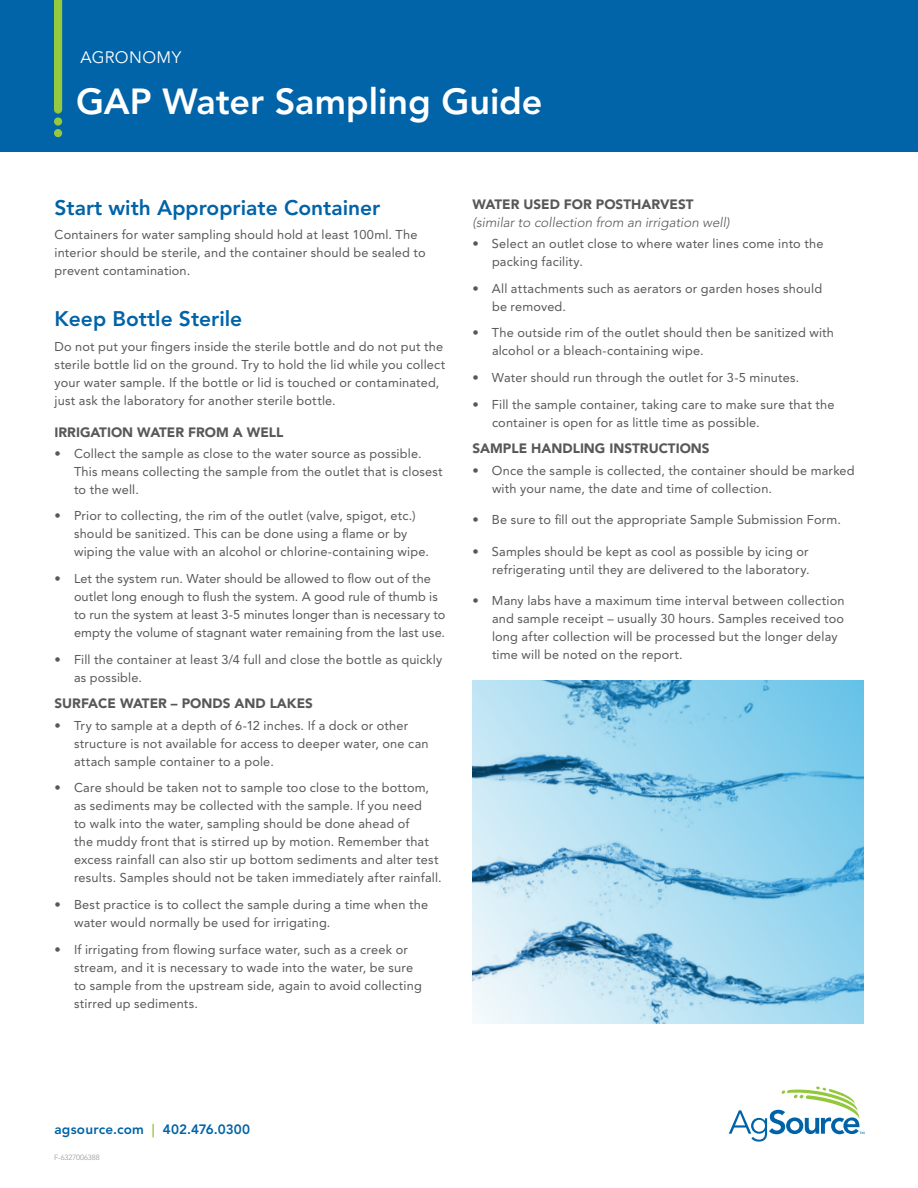
<style>
.page{position:relative;width:918px;height:1188px;background:#fff}
.page>*{position:absolute;margin:0;border:0;box-sizing:border-box;transform-origin:0 0}
.t1{font:800 36px "Avenir LT Std";color:#fff}
.t2{font:800 21px "Avenir LT Std";color:#0163a8}
.t3{font:16.5px "Avenir LT Std";letter-spacing:.025em;color:#fff}
.t4{font:900 13.5px "Avenir LT Std";color:#57585a}
.t5{font:italic 300 13.5px/18px "Avenir LT Std";color:#57585a}
.t6{font:800 13.5px "Avenir LT Std";letter-spacing:.015em;color:#0163a8}
.Bullets{font:12.75px/18px "Avenir LT Std";letter-spacing:.015em;color:#57585a}
.Body{font:12.75px/18px "Avenir LT Std";letter-spacing:.015em;color:#57585a}
.t7{font:300 7.5px "Avenir LT Std";color:#939598}
.s1{font-weight:900;font-style:normal}
.s2{color:#95c93f}
</style>
<div class="page">
<svg style="left:729px;top:1086px;width:135px;height:56px"></svg>
<div style="left:0;top:0;width:918px;height:152px;background:#0163a8"></div>
<div style="left:54px;top:117px;width:8px;height:9px;background:#95c93f;border-radius:50%"></div>
<div style="left:54px;top:129px;width:8px;height:8px;background:#95c93f;border-radius:50%"></div>
<svg style="left:54px;top:0;width:8px;height:114px"></svg>
<img style="left:472px;top:680px;width:392px;height:344px">
<p class="t3" style="left:80px;top:48px;width:102px">AGRONOMY</p>
<h1 class="t1" style="left:76px;top:80px;width:468px">GAP Water Sampling Guide</h1>
<h1 class="t2" style="left:55px;top:195px;width:327px">Start with Appropriate Container</h1>
<p class="Body" style="left:55px;top:226px;width:373px">Containers for water sampling should hold at least 100ml. The interior should be sterile, and the container should be sealed to prevent contamination.</p>
<h1 class="t2" style="left:55px;top:307px;width:189px">Keep Bottle Sterile</h1>
<p class="Body" style="left:55px;top:338px;width:392px">Do not put your fingers inside the sterile bottle and do not put the sterile bottle lid on the ground. Try to hold the lid while you collect your water sample. If the bottle or lid is touched or contaminated, just ask the laboratory for another sterile bottle.</p>
<h3 class="t4" style="left:55px;top:424px;width:230px">IRRIGATION WATER FROM A WELL</h3>
<p class="Bullets" style="left:74px;top:445px;width:370px;text-indent:-20px">• Collect the sample as close to the water source as possible.<br>This means collecting the sample from the outlet that is closest to the well.</p>
<p class="Bullets" style="left:74px;top:507px;width:356px;text-indent:-20px">• Prior to collecting, the rim of the outlet (valve, spigot, etc.) should be sanitized. This can be done using a flame or by wiping the value with an alcohol or chlorine-containing wipe.</p>
<p class="Bullets" style="left:74px;top:570px;width:373px;text-indent:-20px">• Let the system run. Water should be allowed to flow out of the outlet long enough to flush the system. A good rule of thumb is to run the system at least 3-5 minutes longer than is necessary to empty the volume of stagnant water remaining from the last use.</p>
<p class="Bullets" style="left:74px;top:650px;width:370px;text-indent:-20px">• Fill the container at least 3/4 full and close the bottle as quickly as possible.</p>
<h3 class="t4" style="left:55px;top:696px;width:260px">SURFACE WATER – PONDS AND LAKES</h3>
<p class="Bullets" style="left:74px;top:716px;width:356px;text-indent:-20px">• Try to sample at a depth of 6-12 inches. If a dock or other structure is not available for access to deeper water, one can attach sample container to a pole.</p>
<p class="Bullets" style="left:74px;top:779px;width:369px;text-indent:-20px">• Care should be taken not to sample too close to the bottom, as sediments may be collected with the sample. If you need<br>to walk into the water, sampling should be done ahead of<br>the muddy front that is stirred up by motion. Remember that excess rainfall can also stir up bottom sediments and alter test results. Samples should not be taken immediately after rainfall.</p>
<p class="Bullets" style="left:74px;top:896px;width:356px;text-indent:-20px">• Best practice is to collect the sample during a time when the water would normally be used for irrigating.</p>
<p class="Bullets" style="left:74px;top:940px;width:349px;text-indent:-20px">• If irrigating from flowing surface water, such as a creek or stream, and it is necessary to wade into the water, be sure to sample from the upstream side, again to avoid collecting stirred up sediments.</p>
<h3 class="t5" style="left:472px;top:196px;width:259px"><span class="s1">WATER USED FOR POSTHARVEST </span>(similar to collection from an irrigation well)</h3>
<p class="Bullets" style="left:492px;top:235px;width:333px;text-indent:-20px">• Select an outlet close to where water lines come into the packing facility.</p>
<p class="Bullets" style="left:492px;top:279px;width:332px;text-indent:-20px">• All attachments such as aerators or garden hoses should be removed.</p>
<p class="Bullets" style="left:492px;top:324px;width:344px;text-indent:-20px">• The outside rim of the outlet should then be sanitized with alcohol or a bleach-containing wipe.</p>
<p class="Bullets" style="left:472px;top:369px;width:328px">• Water should run through the outlet for 3-5 minutes.</p>
<p class="Bullets" style="left:492px;top:395px;width:344px;text-indent:-20px">• Fill the sample container, taking care to make sure that the container is open for as little time as possible.</p>
<h3 class="t4" style="left:472px;top:441px;width:239px">SAMPLE HANDLING INSTRUCTIONS</h3>
<p class="Body" style="left:492px;top:461px;width:364px;text-indent:-20px">• Once the sample is collected, the container should be marked with your name, the date and time of collection.</p>
<p class="Body" style="left:472px;top:511px;width:370px">• Be sure to fill out the appropriate Sample Submission Form.</p>
<p class="Body" style="left:472px;top:542px;width:339px;text-align:right">• Samples should be kept as cool as possible by icing or refrigerating until they are delivered to the laboratory.</p>
<p class="Body" style="left:492px;top:592px;width:354px;text-indent:-20px">• Many labs have a maximum time interval between collection and sample receipt – usually 30 hours. Samples received too long after collection will be processed but the longer delay time will be noted on the report.</p>
<p class="t6" style="left:54px;top:1121px;width:197px">agsource.com <span class="s2">|</span> 402.476.0300</p>
<p class="t7" style="left:54px;top:1153px;width:47px">F-6327006388</p>
</div>
